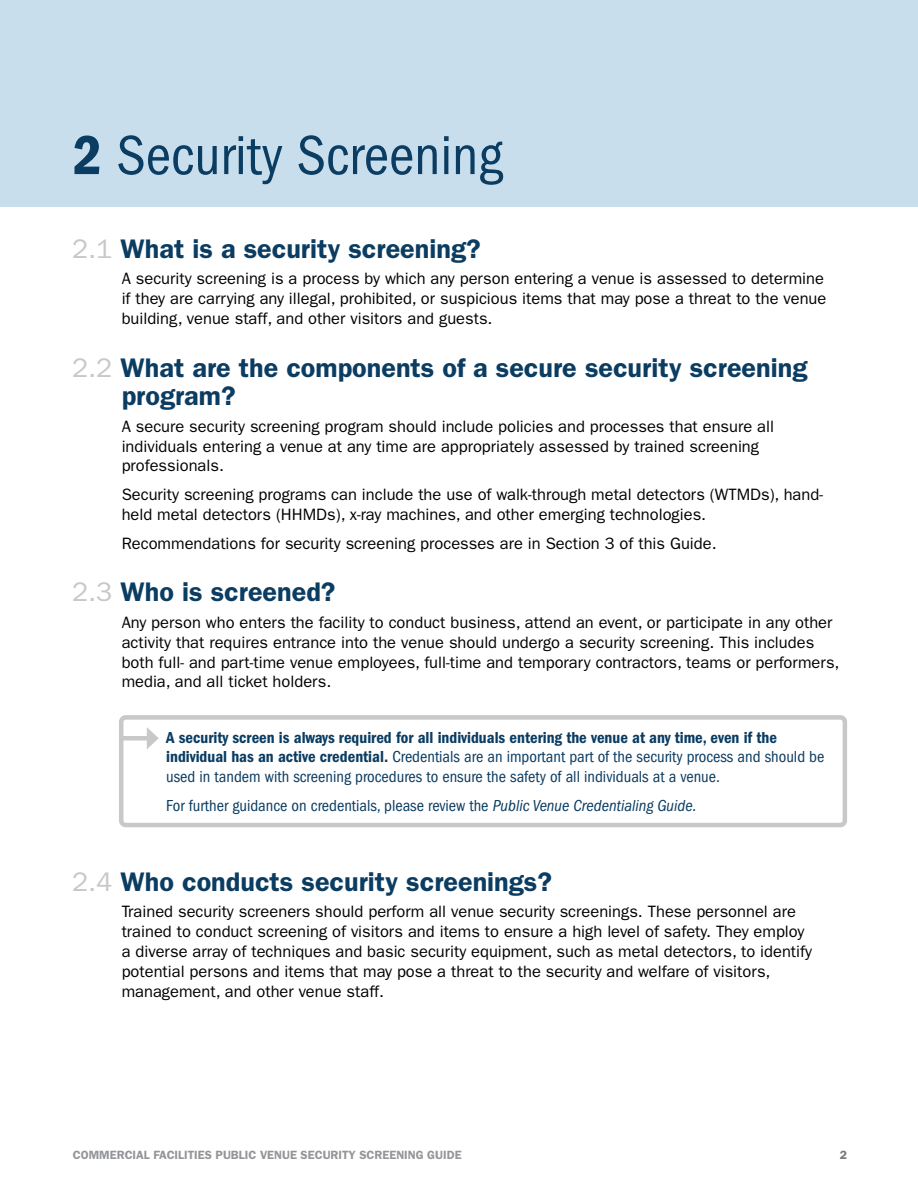
<style>
.page{position:relative;width:918px;height:1188px;background:#fff}
.page>*{position:absolute;margin:0;border:0;box-sizing:border-box;transform-origin:0 0}
.t1{font:condensed 57px "ITC Franklin Gothic Std";color:#0b3c61}
.t2{font:600 27px/28.5px "ITC Franklin Gothic Std";color:#0b3c61}
.t3{font:16.5px/19.8px "ITC Franklin Gothic Std";color:#000}
.t4{font:condensed 16.5px/19.8px "ITC Franklin Gothic Std";color:#0b3c61}
.t5{font:600 12px "ITC Franklin Gothic Std";color:#939598}
.t6{font:600 12px "ITC Franklin Gothic Std";color:#77787b}
.s1{font-family:"ITC Franklin Gothic Std Dm Cd";font-stretch:normal}
.s2{font-weight:400;color:#c7c8ca}
.s3{font-style:italic}
</style>
<div class="page">
<div style="left:0;top:0;width:918px;height:207px;background:#c9deed"></div>
<div style="left:119px;top:715px;width:728px;height:112px;border:4px solid #c7c8ca;border-radius:4px"></div>
<div style="left:120px;top:736px;width:31px;height:5px;background:#c7c8ca"></div>
<svg style="left:147px;top:727px;width:12px;height:22px"></svg>
<h2 class="t1" style="left:73px;top:123px;width:431px"><span class="s1">2</span> Security Screening</h2>
<h3 class="t2" style="left:72px;top:234px;width:410px"><span class="s2">2.1</span> What is a security screening?</h3>
<p class="t3" style="left:122px;top:269px;width:706px">A security screening is a process by which any person entering a venue is assessed to determine if they are carrying any illegal, prohibited, or suspicious items that may pose a threat to the venue building, venue staff, and other visitors and guests.</p>
<h3 class="t2" style="left:122px;top:353px;width:687px;text-indent:-50px"><span class="s2">2.2</span> What are the components of a secure security screening program?</h3>
<p class="t3" style="left:122px;top:416px;width:654px">A secure security screening program should include policies and processes that ensure all individuals entering a venue at any time are appropriately assessed by trained screening professionals.</p>
<p class="t3" style="left:122px;top:485px;width:703px">Security screening programs can include the use of walk-through metal detectors (WTMDs), hand&shy;held metal detectors (HHMDs), x-ray machines, and other emerging technologies.</p>
<p class="t3" style="left:122px;top:533px;width:596px">Recommendations for security screening processes are in Section 3 of this Guide.</p>
<h3 class="t2" style="left:72px;top:578px;width:265px"><span class="s2">2.3</span> Who is screened?</h3>
<p class="t3" style="left:122px;top:613px;width:719px">Any person who enters the facility to conduct business, attend an event, or participate in any other activity that requires entrance into the venue should undergo a security screening. This includes both full- and part-time venue employees, full-time and temporary contractors, teams or performers, media, and all ticket holders.</p>
<p class="t4" style="left:166px;top:727px;width:660px"><span class="s1">A security screen is always required for all individuals entering the venue at any time, even if the individual has an active credential.</span> Credentials are an important part of the security process and should be used in tandem with screening procedures to ensure the safety of all individuals at a venue.</p>
<p class="t4" style="left:166px;top:796px;width:532px">For further guidance on credentials, please review the <span class="s3">Public Venue Credentialing Guide.</span></p>
<h3 class="t2" style="left:72px;top:867px;width:482px"><span class="s2">2.4</span> Who conducts security screenings?</h3>
<p class="t3" style="left:122px;top:902px;width:692px">Trained security screeners should perform all venue security screenings. These personnel are trained to conduct screening of visitors and items to ensure a high level of safety. They employ a diverse array of techniques and basic security equipment, such as metal detectors, to identify potential persons and items that may pose a threat to the security and welfare of visitors, management, and other venue staff.</p>
<p class="t5" style="left:73px;top:1148px;width:390px">COMMERCIAL FACILITIES PUBLIC VENUE SECURITY SCREENING GUIDE</p>
<p class="t6" style="left:840px;top:1148px;width:9px">2</p>
</div>
